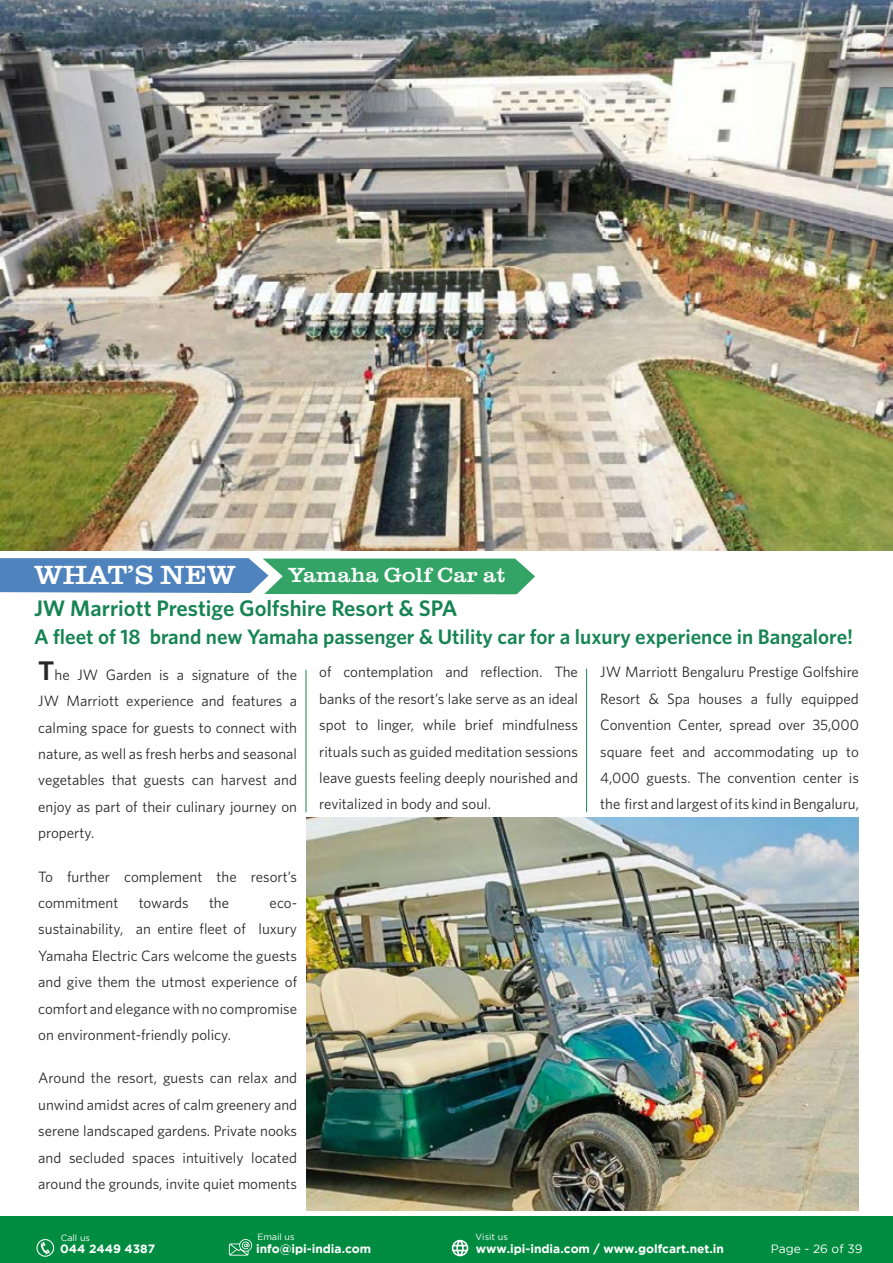
<style>
.page{position:relative;width:893px;height:1263px;background:#fff}
.page>*{position:absolute;margin:0;border:0;box-sizing:border-box;transform-origin:0 0}
.t1{font:27px "URW Clarendon T Regu Extr Wide";color:#fff}
.t2{font:600 22.5px "Whitney";color:#168453}
.t3{font:600 21px "Whitney";color:#168453}
.t4{font:21px "URW Clarendon T Regu Extr Wide";color:#fff}
.t5{font:15px/26.4px "Whitney";color:#292829;text-align:justify}
.t6{font:700 12px "Gotham";color:#fff}
.t7{font:12px "Gotham";color:#fff}
.t8{font:9px "Gotham";color:#fff}
.s1{font-weight:600;font-size:27px}
</style>
<div class="page">
<div style="left:0;top:1216px;width:893px;height:47px;background:#008c40"></div>
<svg style="left:36px;top:1239px;width:18px;height:18px"></svg>
<svg style="left:229px;top:1239px;width:23px;height:16px"></svg>
<svg style="left:452px;top:1240px;width:16px;height:16px"></svg>
<img style="left:0;top:0;width:893px;height:551px">
<hr style="left:306px;top:670px;width:1px;height:142px;background:#168453">
<hr style="left:586px;top:669px;width:1px;height:143px;background:#168453">
<img style="left:306px;top:817px;width:553px;height:394px">
<svg style="left:0;top:558px;width:535px;height:36px;background:#4e9a99"></svg>
<h1 class="t1" style="left:34px;top:559px;width:177px">What’s new</h1>
<h3 class="t4" style="left:288px;top:562px;width:219px">Yamaha Golf Car at</h3>
<h2 class="t2" style="left:34px;top:594px;width:425px">JW Marriott Prestige Golfshire Resort &amp; SPA</h2>
<h3 class="t3" style="left:34px;top:624px;width:821px">A fleet of 18 brand new Yamaha passenger &amp; Utility car for a luxury experience in Bangalore!</h3>
<p class="t5" style="left:38px;top:661px;width:260px"><span class="s1">T</span>he JW Garden is a signature of the JW Marriott experience and features a calming space for guests to connect with nature, as well as fresh herbs and seasonal vegetables that guests can harvest and enjoy as part of their culinary journey on property.</p>
<p class="t5" style="left:38px;top:863px;width:260px">To further complement the resort’s commitment</p>
<p class="t5" style="left:139px;top:889px;width:52px">towards</p>
<p class="t5" style="left:209px;top:889px;width:22px">the</p>
<p class="t5" style="left:38px;top:889px;width:260px;text-indent:231px">eco&shy;sustainability, an entire fleet of luxury Yamaha Electric Cars welcome the guests and give them the utmost experience of comfort and elegance with no compromise on environment-friendly policy.</p>
<p class="t5" style="left:38px;top:1064px;width:260px">Around the resort, guests can relax and unwind amidst acres of calm greenery and serene landscaped gardens. Private nooks and secluded spaces intuitively located around the grounds, invite quiet moments</p>
<p class="t5" style="left:319px;top:659px;width:260px">of contemplation and reflection. The banks of the resort’s lake serve as an ideal spot to linger, while brief mindfulness rituals such as guided meditation sessions leave guests feeling deeply nourished and revitalized in body and soul.</p>
<p class="t8" style="left:61px;top:1233px;width:31px">Call us</p>
<p class="t8" style="left:257px;top:1231px;width:39px">Email us</p>
<p class="t8" style="left:476px;top:1231px;width:34px">Visit us</p>
<p class="t5" style="left:600px;top:659px;width:260px">JW Marriott Bengaluru Prestige Golfshire Resort &amp; Spa houses a fully equipped Convention Center, spread over 35,000 square feet and accommodating up to 4,000 guests. The convention center is the first and largest of its kind in Bengaluru,</p>
<p class="t6" style="left:60px;top:1242px;width:97px">044 2449 4387</p>
<p class="t6" style="left:256px;top:1242px;width:117px">info@ipi-india.com</p>
<p class="t6" style="left:476px;top:1242px;width:250px">www.ipi-india.com / www.golfcart.net.in</p>
<p class="t7" style="left:771px;top:1242px;width:93px">Page - 26 of 39</p>
</div>
